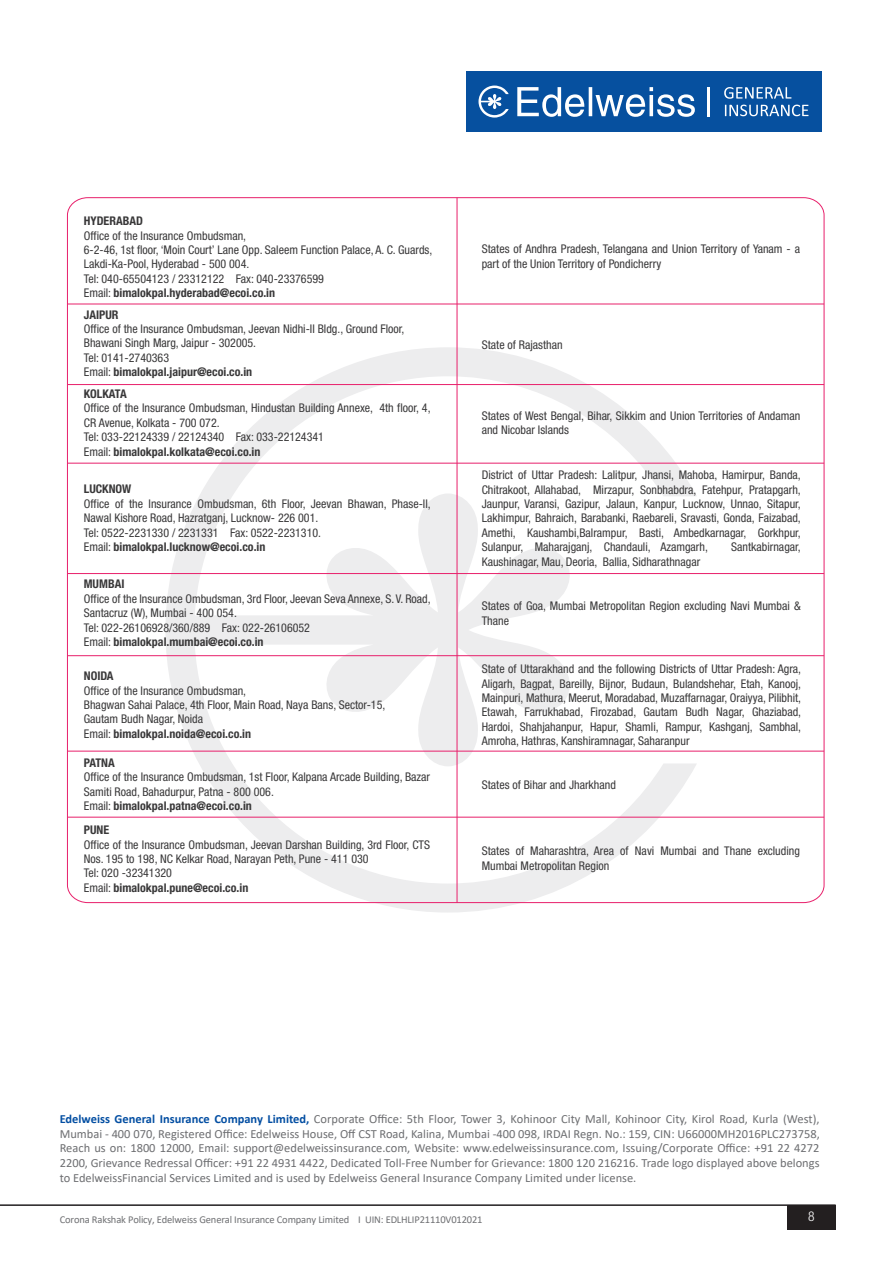
<style>
.page{position:relative;width:893px;height:1263px;background:#fff}
.page>*{position:absolute;margin:0;border:0;box-sizing:border-box;transform-origin:0 0}
.t1{font:300 condensed 13.5px "Helvetica Neue LT Std";color:#fff}
.t2{font:12.45px/15px "Calibri";color:#6d6e71;text-align:justify}
.t3{font:condensed 12px/14.4px "Helvetica Neue";color:#393839}
.t4{font:700 condensed 12px "Helvetica Neue";color:#393839}
.t5{font:10.5px "Calibri";letter-spacing:-.015em;color:#6e6f72}
.s1{font-weight:700}
.s2{font-weight:700;color:#034ea2}
</style>
<div class="page">
<div style="left:466px;top:71px;width:355px;height:61px;background:#06509f"></div>
<svg style="left:478px;top:86px;width:31px;height:32px"></svg>
<svg style="left:517px;top:87px;width:178px;height:30px"></svg>
<hr style="left:708px;top:87px;width:2px;height:29px;background:#fff">
<svg style="left:724px;top:87px;width:67px;height:12px"></svg>
<svg style="left:725px;top:105px;width:83px;height:11px"></svg>
<hr style="left:0;top:1204px;width:836px;height:2px;background:#231f20">
<div style="left:788px;top:1205px;width:48px;height:24px;background:#231f20"></div>
<svg style="left:67px;top:197px;width:758px;height:706px"></svg>
<hr style="left:457px;top:198px;width:1px;height:705px;background:#e8206b">
<p class="t4" style="left:84px;top:214px;width:61px">HYDERABAD</p>
<p class="t3" style="left:84px;top:228px;width:350px">Office of the Insurance Ombudsman,<br>6-2-46, 1st floor, ‘Moin Court’ Lane Opp. Saleem Function Palace, A. C. Guards, Lakdi-Ka-Pool, Hyderabad - 500 004.<br>Tel: 040-65504123 / 23312122 Fax: 040-23376599<br>Email: <span class="s1">bimalokpal.hyderabad@ecoi.co.in</span></p>
<p class="t4" style="left:84px;top:307px;width:36px">JAIPUR</p>
<p class="t3" style="left:84px;top:322px;width:322px">Office of the Insurance Ombudsman, Jeevan Nidhi-II Bldg., Ground Floor, Bhawani Singh Marg, Jaipur - 302005.<br>Tel: 0141-2740363<br>Email: <span class="s1">bimalokpal.jaipur@ecoi.co.in</span></p>
<p class="t3" style="left:482px;top:242px;width:320px">States of Andhra Pradesh, Telangana and Union Territory of Yanam - a part of the Union Territory of Pondicherry</p>
<p class="t3" style="left:482px;top:337px;width:82px">State of Rajasthan</p>
<p class="t4" style="left:84px;top:386px;width:44px">KOLKATA</p>
<p class="t3" style="left:84px;top:401px;width:348px">Office of the Insurance Ombudsman, Hindustan Building Annexe, 4th floor, 4, CR Avenue, Kolkata - 700 072.<br>Tel: 033-22124339 / 22124340 Fax: 033-22124341<br>Email: <span class="s1">bimalokpal.kolkata@ecoi.co.in</span></p>
<p class="t3" style="left:482px;top:408px;width:320px">States of West Bengal, Bihar, Sikkim and Union Territories of Andaman and Nicobar Islands</p>
<p class="t4" style="left:84px;top:482px;width:49px">LUCKNOW</p>
<p class="t3" style="left:84px;top:496px;width:348px">Office of the Insurance Ombudsman, 6th Floor, Jeevan Bhawan, Phase-II, Nawal Kishore Road, Hazratganj, Lucknow- 226 001.<br>Tel: 0522-2231330 / 2231331 Fax: 0522-2231310.<br>Email: <span class="s1">bimalokpal.lucknow@ecoi.co.in</span></p>
<p class="t3" style="left:482px;top:468px;width:321px;text-align:justify">District of Uttar Pradesh: Lalitpur, Jhansi, Mahoba, Hamirpur, Banda, Chitrakoot, Allahabad, Mirzapur, Sonbhabdra, Fatehpur, Pratapgarh, Jaunpur, Varansi, Gazipur, Jalaun, Kanpur, Lucknow, Unnao, Sitapur, Lakhimpur, Bahraich, Barabanki, Raebareli, Sravasti, Gonda, Faizabad, Amethi, Kaushambi,Balrampur, Basti, Ambedkarnagar, Gorkhpur, Sulanpur, Maharajganj, Chandauli, Azamgarh,</p>
<p class="t3" style="left:731px;top:540px;width:71px">Santkabirnagar,</p>
<p class="t3" style="left:482px;top:554px;width:220px">Kaushinagar, Mau, Deoria, Ballia, Sidharathnagar</p>
<p class="t4" style="left:84px;top:577px;width:42px">MUMBAI</p>
<p class="t3" style="left:84px;top:591px;width:348px">Office of the Insurance Ombudsman, 3rd Floor, Jeevan Seva Annexe, S. V. Road, Santacruz (W), Mumbai - 400 054.<br>Tel: 022-26106928/360/889 Fax: 022-26106052<br>Email: <span class="s1">bimalokpal.mumbai@ecoi.co.in</span></p>
<p class="t3" style="left:482px;top:599px;width:321px">States of Goa, Mumbai Metropolitan Region excluding Navi Mumbai &amp;<br>Thane</p>
<p class="t4" style="left:84px;top:669px;width:31px">NOIDA</p>
<p class="t3" style="left:84px;top:683px;width:303px">Office of the Insurance Ombudsman,<br>Bhagwan Sahai Palace, 4th Floor, Main Road, Naya Bans, Sector-15, Gautam Budh Nagar, Noida<br>Email: <span class="s1">bimalokpal.noida@ecoi.co.in</span></p>
<p class="t4" style="left:84px;top:755px;width:32px">PATNA</p>
<p class="t3" style="left:84px;top:770px;width:348px">Office of the Insurance Ombudsman, 1st Floor, Kalpana Arcade Building, Bazar<br>Samiti Road, Bahadurpur, Patna - 800 006.<br>Email: <span class="s1">bimalokpal.patna@ecoi.co.in</span></p>
<p class="t4" style="left:84px;top:823px;width:27px">PUNE</p>
<p class="t3" style="left:84px;top:837px;width:348px">Office of the Insurance Ombudsman, Jeevan Darshan Building, 3rd Floor, CTS Nos. 195 to 198, NC Kelkar Road, Narayan Peth, Pune - 411 030<br>Tel: 020 -32341320<br>Email: <span class="s1">bimalokpal.pune@ecoi.co.in</span></p>
<p class="t3" style="left:482px;top:844px;width:320px">States of Maharashtra, Area of Navi Mumbai and Thane excluding<br>Mumbai Metropolitan Region</p>
<p class="t3" style="left:482px;top:662px;width:321px;text-align:justify">State of Uttarakhand and the following Districts of Uttar Pradesh: Agra, Aligarh, Bagpat, Bareilly, Bijnor, Budaun, Bulandshehar, Etah, Kanooj, Mainpuri, Mathura, Meerut, Moradabad, Muzaffarnagar, Oraiyya, Pilibhit, Etawah, Farrukhabad, Firozabad, Gautam Budh Nagar, Ghaziabad, Hardoi, Shahjahanpur, Hapur, Shamli, Rampur, Kashganj, Sambhal, Amroha, Hathras, Kanshiramnagar, Saharanpur</p>
<p class="t3" style="left:482px;top:777px;width:136px">States of Bihar and Jharkhand</p>
<p class="t2" style="left:60px;top:1110px;width:762px"><span class="s2">Edelweiss General Insurance Company Limited,</span> Corporate Office: 5th Floor, Tower 3, Kohinoor City Mall, Kohinoor City, Kirol Road, Kurla (West), Mumbai - 400 070, Registered Office: Edelweiss House, Off CST Road, Kalina, Mumbai -400 098, IRDAI Regn. No.: 159, CIN: U66000MH2016PLC273758, Reach us on: 1800 12000, Email: support@edelweissinsurance.com, Website: www.edelweissinsurance.com, Issuing/Corporate Office: +91 22 4272<br>2200, Grievance Redressal Officer: +91 22 4931 4422, Dedicated Toll-Free Number for Grievance: 1800 120 216216. Trade logo displayed above belongs to EdelweissFinancial Services Limited and is used by Edelweiss General Insurance Company Limited under license.</p>
<p class="t5" style="left:60px;top:1212px;width:424px">Corona Rakshak Policy, Edelweiss General Insurance Company Limited I UIN: EDLHLIP21110V012021</p>
<p class="t1" style="left:808px;top:1208px;width:8px">8</p>
</div>
